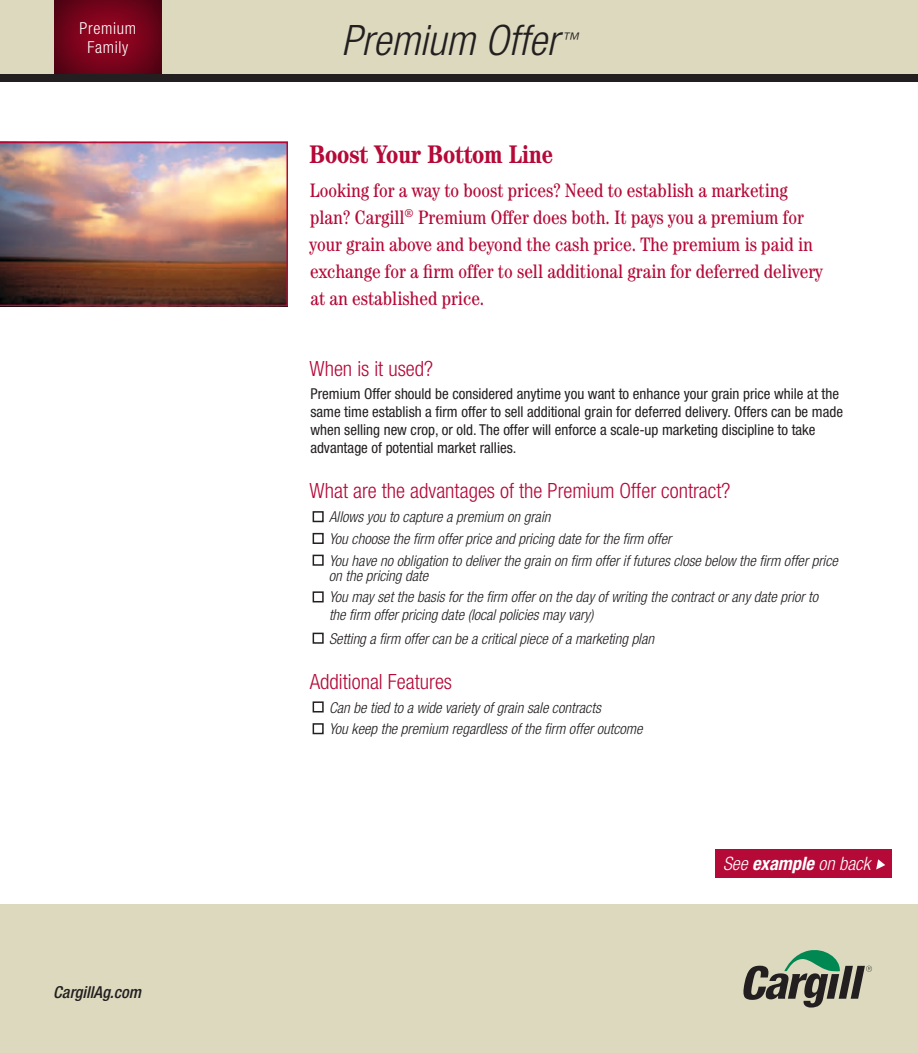
<style>
.page{position:relative;width:918px;height:1053px;background:#fff}
.page>*{position:absolute;margin:0;border:0;box-sizing:border-box;transform-origin:0 0}
.t1{font:italic 300 condensed 42px "Helvetica Neue";color:#231f20}
.t2{font:700 condensed 25.5px "Century";color:#b50938}
.t3{font:300 condensed 21px "Helvetica Neue";color:#b50938}
.t4{font:condensed 19.5px/27px "Century";color:#b50938}
.t5{font:italic 300 condensed 18.45px "Helvetica Neue";color:#fff}
.t6{font:italic 300 condensed 17.55px "Helvetica Neue";color:#231f20}
.t7{font:italic 500 condensed 16.5px "Helvetica Neue";color:#231f20}
.t8{font:300 condensed 16.5px/19.4px "Helvetica Neue";letter-spacing:.04em;color:#fff;text-align:center}
.t9{font:italic 300 condensed 15px/21.8px "Helvetica Neue";color:#231f20}
.t10{font:condensed 15px/18px "Helvetica Neue";color:#231f20}
.s1{font-weight:700}
</style>
<div class="page">
<div style="left:0;top:904px;width:918px;height:149px;background:#dcd9be"></div>
<svg style="left:743px;top:950px;width:129px;height:58px"></svg>
<div style="left:715px;top:849px;width:176px;height:29px;background:#b50938"></div>
<svg style="left:876px;top:859px;width:9px;height:11px"></svg>
<div style="left:0;top:0;width:918px;height:81px;background:#dcd9be"></div>
<div style="left:0;top:74px;width:918px;height:7px;background:#231f20"></div>
<div style="left:54px;top:0;width:110px;height:74px;background:#231f20;opacity:.75"></div>
<img style="left:0;top:142px;width:288px;height:164px">
<div style="left:313px;top:511px;width:11px;height:11px;border:2px solid #231f20"></div>
<div style="left:313px;top:533px;width:11px;height:11px;border:2px solid #231f20"></div>
<div style="left:313px;top:555px;width:11px;height:11px;border:2px solid #231f20"></div>
<div style="left:313px;top:591px;width:11px;height:11px;border:2px solid #231f20"></div>
<div style="left:313px;top:633px;width:11px;height:11px;border:2px solid #231f20"></div>
<div style="left:313px;top:701px;width:11px;height:12px;border:2px solid #231f20"></div>
<div style="left:313px;top:723px;width:11px;height:11px;border:2px solid #231f20"></div>
<p class="t8" style="left:80px;top:18px;width:58px">Premium<br>Family</p>
<p class="t7" style="left:53px;top:983px;width:89px">CargillAg.com</p>
<h1 class="t1" style="left:341px;top:16px;width:219px">Premium Offer</h1>
<p class="t6" style="left:562px;top:28px;width:19px">™</p>
<h2 class="t2" style="left:309px;top:139px;width:245px">Boost Your Bottom Line</h2>
<p class="t4" style="left:309px;top:176px;width:515px">Looking for a way to boost prices? Need to establish a marketing plan? Cargill<sup>®</sup> Premium Offer does both. It pays you a premium for your grain above and beyond the cash price. The premium is paid in exchange for a firm offer to sell additional grain for deferred delivery at an established price.</p>
<h3 class="t3" style="left:310px;top:357px;width:125px">When is it used?</h3>
<p class="t10" style="left:310px;top:385px;width:534px">Premium Offer should be considered anytime you want to enhance your grain price while at the same time establish a firm offer to sell additional grain for deferred delivery. Offers can be made when selling new crop, or old. The offer will enforce a scale-up marketing discipline to take advantage of potential market rallies.</p>
<h3 class="t3" style="left:310px;top:479px;width:422px">What are the advantages of the Premium Offer contract?</h3>
<p class="t9" style="left:329px;top:506px;width:510px">Allows you to capture a premium on grain<br>You choose the firm offer price and pricing date for the firm offer<br>You have no obligation to deliver the grain on firm offer if futures close below the firm offer price</p>
<p class="t9" style="left:329px;top:564px;width:491px">on the pricing date<br>You may set the basis for the firm offer on the day of writing the contract or any date prior to</p>
<p class="t9" style="left:329px;top:602px;width:327px;line-height:24px">the firm offer pricing date (local policies may vary)<br>Setting a firm offer can be a critical piece of a marketing plan</p>
<h3 class="t3" style="left:310px;top:669px;width:144px">Additional Features</h3>
<p class="t9" style="left:329px;top:696px;width:315px">Can be tied to a wide variety of grain sale contracts<br>You keep the premium regardless of the firm offer outcome</p>
<p class="t5" style="left:723px;top:852px;width:149px">See <span class="s1">example</span> on back</p>
</div>
